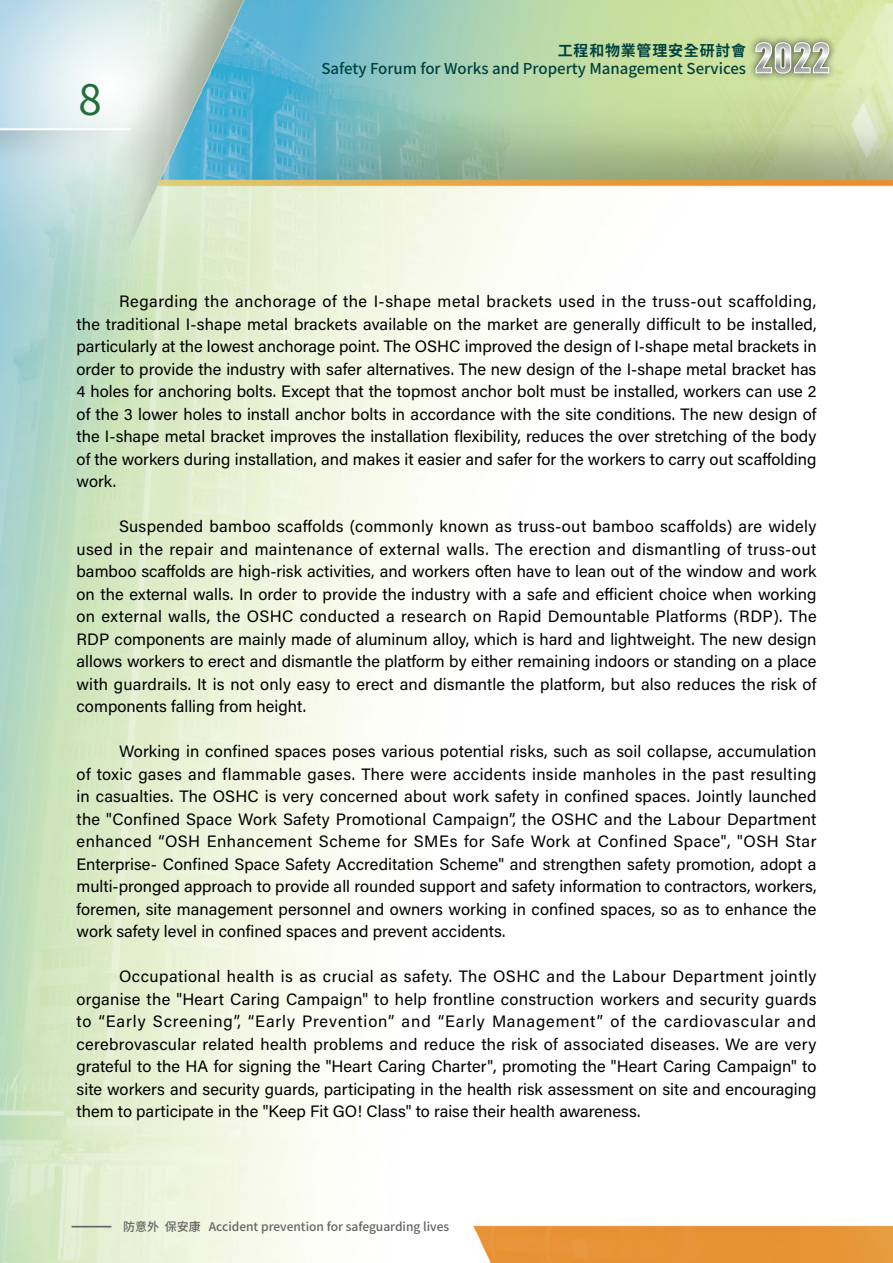
<style>
.page{position:relative;width:893px;height:1263px;background:#fff}
.page>*{position:absolute;margin:0;border:0;box-sizing:border-box;transform-origin:0 0}
.t1{font:42px "Noto Sans CJ Ktc";color:#216e37}
.t2{font:16.5px/22.5px "Acumin Variable Concept";color:#000;text-align:justify}
.t3{font:500 15px "Noto Sans CJ Ktc";color:#00423f}
.t4{font:700 15px "Noto Sans CJ Ktc";letter-spacing:.05em;color:#00423f}
.t5{font:500 12px "Noto Sans CJ Ktc";color:#656464}
</style>
<div class="page">
<img style="left:0;top:0;width:893px;height:1263px">
<div style="left:748px;top:34px;width:89px;height:48px;background:#000;opacity:.75"></div>
<svg style="left:755px;top:42px;width:74px;height:31px"></svg>
<p class="t1" style="left:79px;top:76px;width:25px">8</p>
<p class="t4" style="left:558px;top:42px;width:190px">工程和物業管理安全研討會</p>
<p class="t3" style="left:321px;top:60px;width:426px">Safety Forum for Works and Property Management Services</p>
<p class="t2" style="left:77px;top:289px;width:742px;text-indent:43px">Regarding the anchorage of the I-shape metal brackets used in the truss-out scaffolding, the traditional I-shape metal brackets available on the market are generally difficult to be installed, particularly at the lowest anchorage point. The OSHC improved the design of I-shape metal brackets in order to provide the industry with safer alternatives. The new design of the I-shape metal bracket has 4 holes for anchoring bolts. Except that the topmost anchor bolt must be installed, workers can use 2 of the 3 lower holes to install anchor bolts in accordance with the site conditions. The new design of the I-shape metal bracket improves the installation flexibility, reduces the over stretching of the body of the workers during installation, and makes it easier and safer for the workers to carry out scaffolding work.</p>
<p class="t2" style="left:77px;top:514px;width:742px;text-indent:43px">Suspended bamboo scaffolds (commonly known as truss-out bamboo scaffolds) are widely used in the repair and maintenance of external walls. The erection and dismantling of truss-out bamboo scaffolds are high-risk activities, and workers often have to lean out of the window and work on the external walls. In order to provide the industry with a safe and efficient choice when working on external walls, the OSHC conducted a research on Rapid Demountable Platforms (RDP). The RDP components are mainly made of aluminum alloy, which is hard and lightweight. The new design allows workers to erect and dismantle the platform by either remaining indoors or standing on a place with guardrails. It is not only easy to erect and dismantle the platform, but also reduces the risk of components falling from height.</p>
<p class="t2" style="left:77px;top:739px;width:742px;text-indent:43px">Working in confined spaces poses various potential risks, such as soil collapse, accumulation of toxic gases and flammable gases. There were accidents inside manholes in the past resulting in casualties. The OSHC is very concerned about work safety in confined spaces. Jointly launched the "Confined Space Work Safety Promotional Campaign”, the OSHC and the Labour Department enhanced “OSH Enhancement Scheme for SMEs for Safe Work at Confined Space", "OSH Star Enterprise- Confined Space Safety Accreditation Scheme" and strengthen safety promotion, adopt a multi-pronged approach to provide all rounded support and safety information to contractors, workers, foremen, site management personnel and owners working in confined spaces, so as to enhance the work safety level in confined spaces and prevent accidents.</p>
<p class="t2" style="left:77px;top:964px;width:741px;text-indent:43px">Occupational health is as crucial as safety. The OSHC and the Labour Department jointly organise the "Heart Caring Campaign" to help frontline construction workers and security guards to “Early Screening”, “Early Prevention” and “Early Management” of the cardiovascular and cerebrovascular related health problems and reduce the risk of associated diseases. We are very grateful to the HA for signing the "Heart Caring Charter", promoting the "Heart Caring Campaign" to site workers and security guards, participating in the health risk assessment on site and encouraging them to participate in the "Keep Fit GO! Class" to raise their health awareness.</p>
<p class="t5" style="left:123px;top:1220px;width:327px">防意外 保安康 Accident prevention for safeguarding lives</p>
</div>
